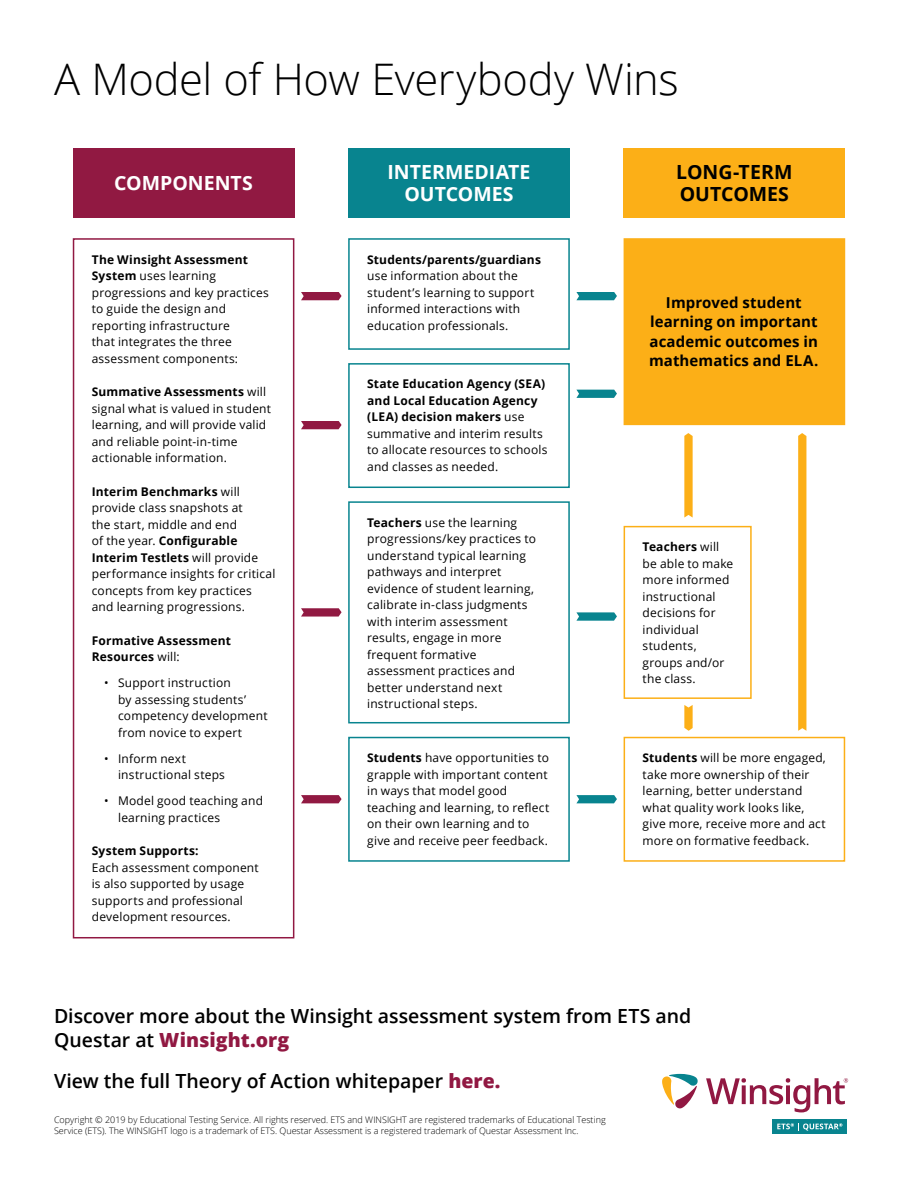
<style>
.page{position:relative;width:918px;height:1188px;background:#fff}
.page>*{position:absolute;margin:0;border:0;box-sizing:border-box;transform-origin:0 0}
.t1{font:300 43.5px "Open Sans";letter-spacing:-.01em;color:#000}
.t2{font:600 19.5px/24px "Open Sans";color:#000}
.t3{font:700 19.5px/22.2px "Open Sans";color:#fff;text-align:center}
.t4{font:700 19.5px/22.2px "Open Sans";color:#000}
.t5{font:700 15px/19.5px "Open Sans";letter-spacing:.005em;color:#000;text-align:center}
.t6{font:12px/16.5px "Open Sans";letter-spacing:.015em;color:#000}
.t7{font:700 12px/16.5px "Open Sans";letter-spacing:.015em;color:#000}
.t8{font:300 9px/10.8px "Open Sans";color:#000}
.s1{font-weight:700}
.s2{font-weight:400}
.s3{font-weight:800;color:#911842}
</style>
<div class="page">
<div style="left:73px;top:148px;width:221px;height:70px;background:#911942"></div>
<div style="left:348px;top:148px;width:222px;height:70px;background:#08848f"></div>
<div style="left:624px;top:148px;width:221px;height:70px;background:#fcaf17"></div>
<div style="left:73px;top:238px;width:221px;height:700px;border:2px solid #911842"></div>
<div style="left:348px;top:238px;width:222px;height:112px;border:2px solid #08848f"></div>
<div style="left:348px;top:363px;width:222px;height:125px;border:2px solid #08848f"></div>
<div style="left:348px;top:501px;width:222px;height:222px;border:2px solid #08848f"></div>
<div style="left:348px;top:737px;width:222px;height:125px;border:2px solid #08848f"></div>
<div style="left:624px;top:737px;width:221px;height:125px;border:2px solid #fcaf17"></div>
<div style="left:624px;top:238px;width:221px;height:187px;background:#fcaf17"></div>
<div style="left:624px;top:526px;width:128px;height:173px;border:2px solid #fcaf17"></div>
<svg style="left:301px;top:292px;width:41px;height:8px"></svg>
<svg style="left:301px;top:421px;width:41px;height:8px"></svg>
<svg style="left:301px;top:608px;width:41px;height:9px"></svg>
<svg style="left:301px;top:795px;width:41px;height:8px"></svg>
<svg style="left:576px;top:795px;width:41px;height:8px"></svg>
<svg style="left:576px;top:612px;width:41px;height:9px"></svg>
<svg style="left:684px;top:705px;width:9px;height:26px"></svg>
<svg style="left:684px;top:433px;width:9px;height:85px"></svg>
<svg style="left:798px;top:433px;width:8px;height:298px;background:#fcb11e"></svg>
<svg style="left:576px;top:390px;width:41px;height:8px"></svg>
<svg style="left:576px;top:292px;width:41px;height:8px"></svg>
<svg style="left:662px;top:1074px;width:36px;height:35px"></svg>
<svg style="left:706px;top:1078px;width:142px;height:34px"></svg>
<div style="left:772px;top:1120px;width:75px;height:14px;background:#08848f"></div>
<svg style="left:777px;top:1123px;width:65px;height:8px"></svg>
<h2 class="t1" style="left:54px;top:49px;width:626px">A Model of How Everybody Wins</h2>
<p class="t3" style="left:114px;top:172px;width:140px">COMPONENTS</p>
<p class="t3" style="left:388px;top:160px;width:144px">INTERMEDIATE<br>OUTCOMES</p>
<p class="t4" style="left:676px;top:160px;width:118px">LONG-TERM<br>OUTCOMES</p>
<p class="t6" style="left:92px;top:251px;width:178px"><span class="s1">The Winsight Assessment<br>System</span> uses learning progressions and key practices to guide the design and reporting infrastructure<br>that integrates the three assessment components:</p>
<p class="t6" style="left:92px;top:383px;width:181px"><span class="s1">Summative Assessments</span> will signal what is valued in student learning, and will provide valid and reliable point-in-time actionable information.</p>
<p class="t6" style="left:92px;top:483px;width:185px"><span class="s1">Interim Benchmarks</span> will provide class snapshots at<br>the start, middle and end<br>of the year. <span class="s1">Configurable<br>Interim Testlets</span> will provide performance insights for critical concepts from key practices and learning progressions.</p>
<p class="t7" style="left:92px;top:632px;width:141px">Formative Assessment<br>Resources <span class="s2">will:</span></p>
<p class="t6" style="left:118px;top:674px;width:151px;text-indent:-14px">• Support instruction<br>by assessing students’ competency development from novice to expert</p>
<p class="t6" style="left:118px;top:750px;width:108px;text-indent:-14px">• Inform next instructional steps</p>
<p class="t6" style="left:118px;top:792px;width:146px;text-indent:-14px">• Model good teaching and learning practices</p>
<p class="t7" style="left:92px;top:842px;width:108px">System Supports:</p>
<p class="t6" style="left:92px;top:859px;width:169px">Each assessment component is also supported by usage supports and professional development resources.</p>
<p class="t6" style="left:367px;top:251px;width:175px"><span class="s1">Students/parents/guardians </span>use information about the student’s learning to support informed interactions with education professionals.</p>
<p class="t6" style="left:367px;top:376px;width:182px"><span class="s1">State Education Agency (SEA) and Local Education Agency (LEA) decision makers</span> use summative and interim results to allocate resources to schools and classes as needed.</p>
<p class="t6" style="left:367px;top:514px;width:170px"><span class="s1">Teachers</span> use the learning progressions/key practices to understand typical learning pathways and interpret evidence of student learning, calibrate in-class judgments with interim assessment results, engage in more frequent formative assessment practices and better understand next instructional steps.</p>
<p class="t5" style="left:649px;top:292px;width:171px">Improved student learning on important academic outcomes in mathematics and ELA.</p>
<p class="t6" style="left:643px;top:538px;width:92px"><span class="s1">Teachers</span> will be able to make more informed instructional decisions for individual students, groups and/or the class.</p>
<p class="t6" style="left:367px;top:749px;width:184px"><span class="s1">Students</span> have opportunities to grapple with important content in ways that model good teaching and learning, to reflect on their own learning and to give and receive peer feedback.</p>
<p class="t6" style="left:643px;top:749px;width:185px"><span class="s1">Students</span> will be more engaged, take more ownership of their learning, better understand what quality work looks like, give more, receive more and act more on formative feedback.</p>
<p class="t2" style="left:54px;top:1004px;width:639px">Discover more about the Winsight assessment system from ETS and<br>Questar at <span class="s3">Winsight.org</span></p>
<p class="t2" style="left:54px;top:1068px;width:448px">View the full Theory of Action whitepaper <span class="s3">here.</span></p>
<p class="t8" style="left:54px;top:1114px;width:553px">Copyright © 2019 by Educational Testing Service. All rights reserved. ETS and WINSIGHT are registered trademarks of Educational Testing<br>Service (ETS). The WINSIGHT logo is a trademark of ETS. Questar Assessment is a registered trademark of Questar Assessment Inc.</p>
</div>
